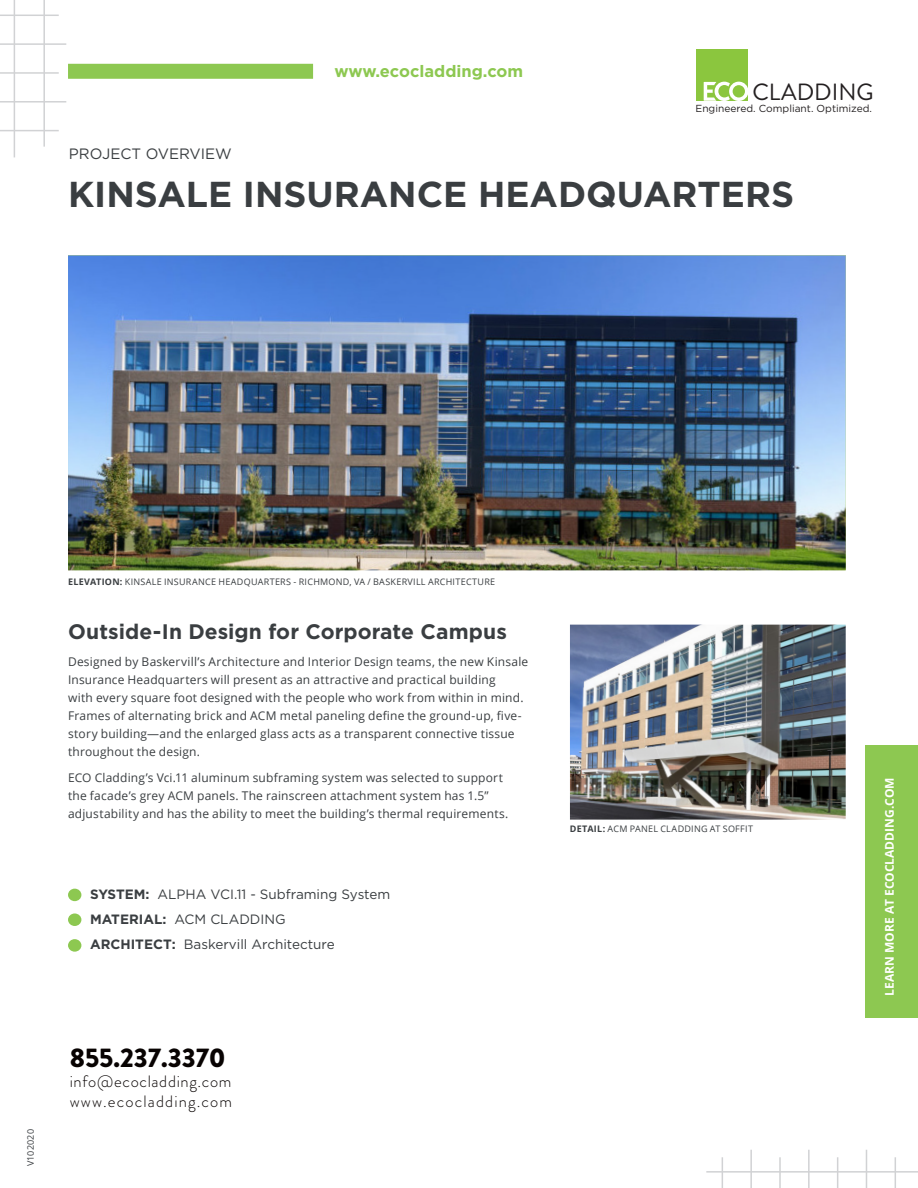
<style>
.page{position:relative;width:918px;height:1188px;background:#fff}
.page>*{position:absolute;margin:0;border:0;box-sizing:border-box;transform-origin:0 0}
._49_Header_black_Tit{font:700 36px "Gotham";color:#3a3e41}
.t1{font:900 27px "Brandon Grotesque";color:#080302}
.t2{font:23.4px "Brandon Grotesque";color:#231f20}
._8_Content_black_Sou{font:700 21px "Gotham";letter-spacing:.005em;color:#3a3e41}
.t3{font:300 16.5px "Brandon Grotesque";letter-spacing:.04em;color:#080302}
._11_Content_black_Ti{font:700 16.5px "Gotham";color:#8dc851}
.t4{font:300 16.5px "Brandon Grotesque";letter-spacing:.07em;color:#080302}
._10_Content_black_Ti{font:15px "Gotham";color:#3a3e41}
._9_Content_black_Tit{font:13.5px "Gotham";color:#3a3e41}
._8_Content_black_Sou-2{font:12px/18px "Open Sans";letter-spacing:.015em;color:#3a3e41}
._8_Content_black_C_S{font:700 12px "Open Sans";color:#fff}
.t5{font:10.2px "Gotham";color:#231f20}
._8_Content_black_Sou-3{font:9px "Open Sans";letter-spacing:.03em;color:#3a3e41}
.s1{font-weight:700}
</style>
<div class="page">
<img style="left:68px;top:255px;width:778px;height:315px">
<img style="left:570px;top:625px;width:276px;height:195px">
<hr style="left:0;top:15px;width:59px;height:1px;background:#d1d2d4">
<hr style="left:0;top:43px;width:66px;height:2px;background:#d1d2d4">
<hr style="left:0;top:72px;width:59px;height:2px;background:#d1d2d4">
<hr style="left:0;top:101px;width:66px;height:2px;background:#d1d2d4">
<hr style="left:0;top:130px;width:59px;height:1px;background:#d1d2d4">
<hr style="left:14px;top:0;width:1px;height:157px;background:#d1d2d4">
<hr style="left:43px;top:0;width:2px;height:147px;background:#d1d2d4">
<hr style="left:895px;top:1157px;width:1px;height:31px;background:#d1d2d4">
<hr style="left:866px;top:1150px;width:1px;height:38px;background:#d1d2d4">
<hr style="left:837px;top:1157px;width:1px;height:31px;background:#d1d2d4">
<hr style="left:808px;top:1150px;width:2px;height:38px;background:#d1d2d4">
<hr style="left:779px;top:1157px;width:2px;height:31px;background:#d1d2d4">
<hr style="left:750px;top:1150px;width:2px;height:38px;background:#d1d2d4">
<hr style="left:722px;top:1157px;width:1px;height:31px;background:#d1d2d4">
<hr style="left:706px;top:1171px;width:212px;height:2px;background:#d1d2d4">
<div style="left:865px;top:745px;width:53px;height:273px;background:#8dc851"></div>
<div style="left:68px;top:889px;width:13px;height:12px;background:#8dc851;border-radius:50%"></div>
<div style="left:68px;top:913px;width:13px;height:13px;background:#8dc851;border-radius:50%"></div>
<div style="left:68px;top:939px;width:13px;height:13px;background:#8dc851;border-radius:50%"></div>
<div style="left:696px;top:49px;width:52px;height:51px;background:#8bc63e"></div>
<svg style="left:704px;top:82px;width:44px;height:19px"></svg>
<div style="left:68px;top:64px;width:245px;height:15px;background:#8dc851"></div>
<p class="_10_Content_black_Ti" style="left:69px;top:144px;width:165px">PROJECT OVERVIEW</p>
<p class="_11_Content_black_Ti" style="left:334px;top:60px;width:190px">www.ecocladding.com</p>
<p class="t2" style="left:752px;top:76px;width:123px">CLADDING</p>
<p class="t5" style="left:696px;top:102px;width:178px">Engineered. Compliant. Optimized.</p>
<p class="_49_Header_black_Tit" style="left:68px;top:170px;width:728px">KINSALE INSURANCE HEADQUARTERS</p>
<p class="_8_Content_black_Sou-3" style="left:68px;top:576px;width:429px"><span class="s1">ELEVATION:</span> KINSALE INSURANCE HEADQUARTERS - RICHMOND, VA / BASKERVILL ARCHITECTURE</p>
<p class="_8_Content_black_Sou" style="left:68px;top:618px;width:440px">Outside-In Design for Corporate Campus</p>
<p class="_8_Content_black_Sou-2" style="left:68px;top:652px;width:462px">Designed by Baskervill’s Architecture and Interior Design teams, the new Kinsale Insurance Headquarters will present as an attractive and practical building<br>with every square foot designed with the people who work from within in mind.<br>Frames of alternating brick and ACM metal paneling define the ground-up, five&shy;story building—and the enlarged glass acts as a transparent connective tissue throughout the design.</p>
<p class="_8_Content_black_Sou-2" style="left:68px;top:769px;width:442px">ECO Cladding’s Vci.11 aluminum subframing system was selected to support the facade’s grey ACM panels. The rainscreen attachment system has 1.5” adjustability and has the ability to meet the building’s thermal requirements.</p>
<p class="_9_Content_black_Tit" style="left:90px;top:886px;width:302px"><span class="s1">SYSTEM:</span> ALPHA VCI.11 - Subframing System</p>
<p class="_9_Content_black_Tit" style="left:90px;top:910px;width:197px"><span class="s1">MATERIAL:</span> ACM CLADDING</p>
<p class="_9_Content_black_Tit" style="left:90px;top:936px;width:246px"><span class="s1">ARCHITECT:</span> Baskervill Architecture</p>
<p class="_8_Content_black_Sou-3" style="left:24px;top:1166px;width:38px;rotate:-90deg">V102020</p>
<p class="t1" style="left:70px;top:1039px;width:158px">855.237.3370</p>
<p class="t3" style="left:70px;top:1070px;width:163px">info@ecocladding.com</p>
<p class="t4" style="left:70px;top:1090px;width:164px">www.ecocladding.com</p>
<p class="_8_Content_black_Sou-3" style="left:570px;top:823px;width:185px"><span class="s1">DETAIL:</span> ACM PANEL CLADDING AT SOFFIT</p>
<p class="_8_Content_black_C_S" style="left:881px;top:996px;width:220px;rotate:-90deg">LEARN MORE AT ECOCLADDING.COM</p>
</div>
